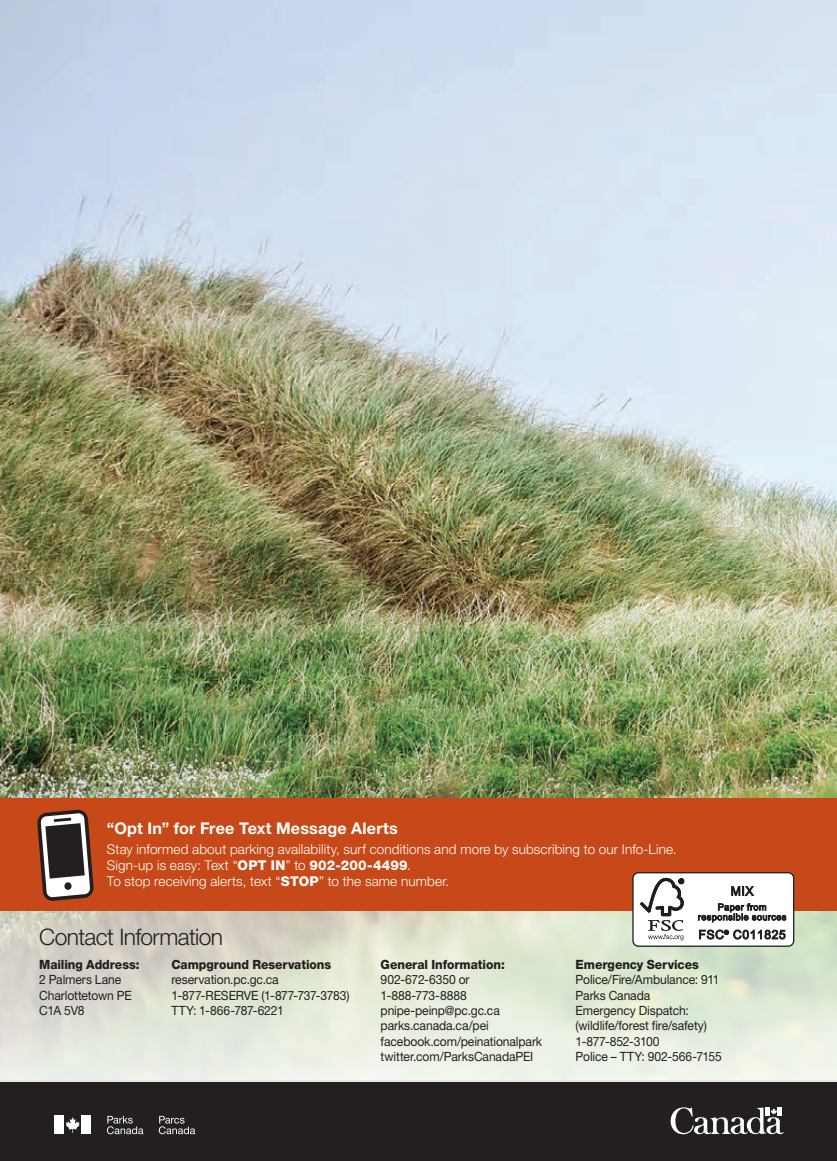
<style>
.page{position:relative;width:837px;height:1161px;background:#fff}
.page>*{position:absolute;margin:0;border:0;box-sizing:border-box;transform-origin:0 0}
.t1{font:300 22.8px "Helvetica Neue LT Std";letter-spacing:-.025em;color:#231f20}
.t2{font:700 16.2px "Helvetica Neue LT Std";letter-spacing:.01em;color:#fff}
.t3{font:300 13.5px/16.2px "Helvetica Neue LT Std";letter-spacing:.01em;color:#fff}
.t4{font:12.75px/15.3px "Helvetica Neue LT Std";letter-spacing:-.01em;color:#231f20;scale:.95 1}
.t5{font:800 12.75px "Helvetica Neue LT Std";letter-spacing:-.005em;color:#231f20;scale:.95 1}
.s1{font-weight:800}
</style>
<div class="page">
<img style="left:0;top:0;width:837px;height:799px">
<div style="left:0;top:1081px;width:837px;height:80px;background:#231f20"></div>
<div style="left:0;top:799px;width:837px;height:112px;background:#c74919"></div>
<svg style="left:159px;top:1116px;width:36px;height:18px"></svg>
<svg style="left:107px;top:1116px;width:36px;height:18px"></svg>
<div style="left:55px;top:1116px;width:9px;height:18px;background:#fff"></div>
<svg style="left:66px;top:1117px;width:14px;height:16px"></svg>
<div style="left:82px;top:1116px;width:9px;height:18px;background:#fff"></div>
<svg style="left:670px;top:1107px;width:114px;height:28px"></svg>
<svg style="left:37px;top:809px;width:56px;height:92px;background:#7d6962"></svg>
<svg style="left:0;top:911px;width:837px;height:171px;background:#e0e5d6"></svg>
<div style="left:633px;top:873px;width:161px;height:73px;background:#fff;border-radius:5px"></div>
<div style="left:632px;top:872px;width:162px;height:75px;border:1px solid #201d1e;border-radius:5px"></div>
<svg style="left:640px;top:878px;width:44px;height:62px"></svg>
<svg style="left:698px;top:886px;width:89px;height:36px"></svg>
<svg style="left:699px;top:929px;width:87px;height:11px"></svg>
<p class="t2" style="left:107px;top:818px;width:292px">“Opt In” for Free Text Message Alerts</p>
<p class="t3" style="left:107px;top:841px;width:571px">Stay informed about parking availability, surf conditions and more by subscribing to our Info-Line.<br>Sign-up is easy: Text “<span class="s1">OPT IN</span>” to <span class="s1">902-200-4499</span>.<br>To stop receiving alerts, text “<span class="s1">STOP</span>” to the same number.</p>
<h1 class="t1" style="left:39px;top:923px;width:186px">Contact Information</h1>
<p class="t5" style="left:39px;top:957px;width:107px">Mailing Address:</p>
<p class="t4" style="left:39px;top:972px;width:99px">2 Palmers Lane<br>Charlottetown PE<br>C1A 5V8</p>
<p class="t5" style="left:171px;top:957px;width:170px">Campground Reservations</p>
<p class="t4" style="left:171px;top:972px;width:189px">reservation.pc.gc.ca<br>1-877-RESERVE (1-877-737-3783)<br>TTY: 1-866-787-6221</p>
<p class="t5" style="left:381px;top:957px;width:132px">General Information:</p>
<p class="t4" style="left:381px;top:972px;width:172px">902-672-6350 or<br>1-888-773-8888 pnipe-peinp@pc.gc.ca parks.canada.ca/pei facebook.com/peinationalpark twitter.com/ParksCanadaPEI</p>
<p class="t5" style="left:576px;top:957px;width:131px">Emergency Services</p>
<p class="t4" style="left:576px;top:972px;width:155px">Police/Fire/Ambulance: 911<br>Parks Canada<br>Emergency Dispatch: (wildlife/forest fire/safety)<br>1-877-852-3100<br>Police – TTY: 902-566-7155</p>
</div>
